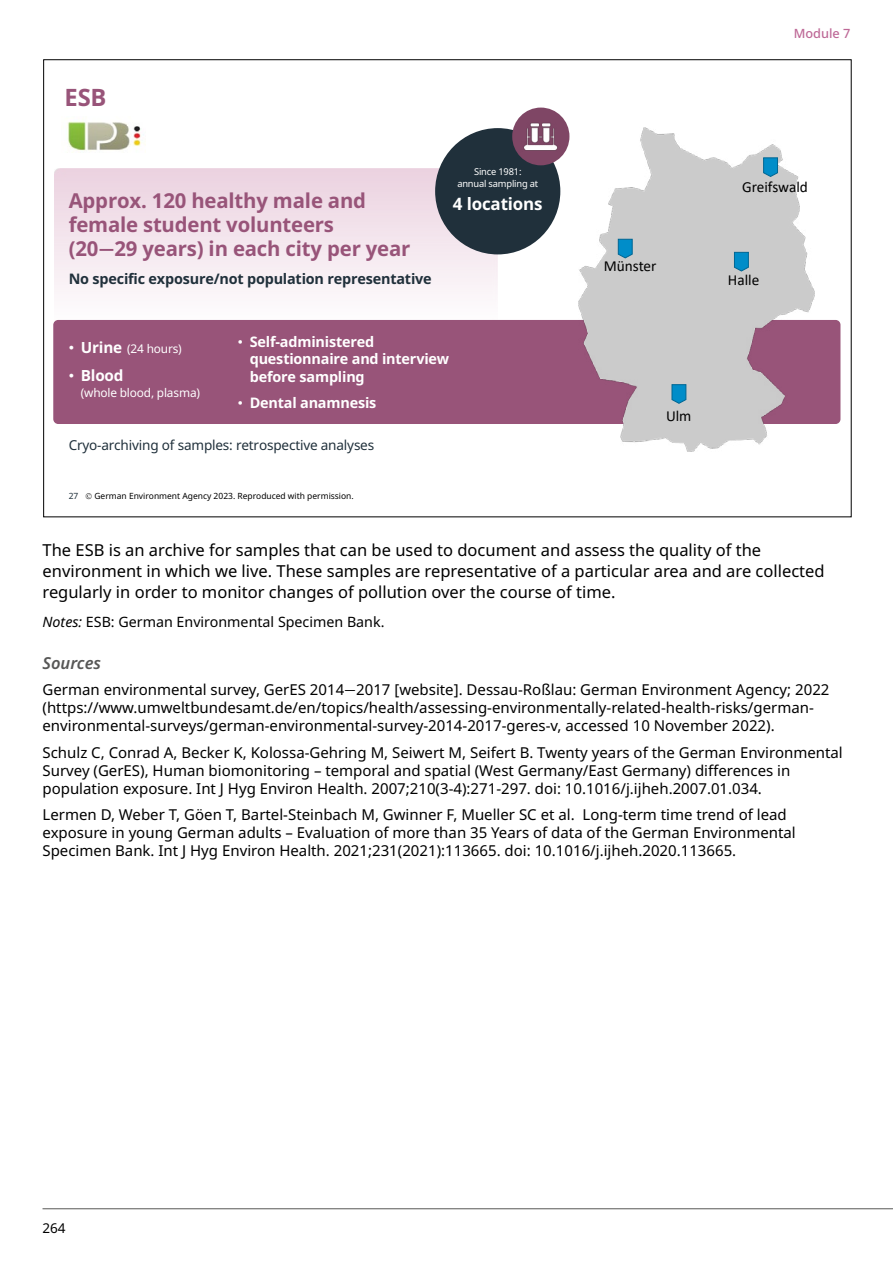
<style>
.page{position:relative;width:893px;height:1263px;background:#fff}
.page>*{position:absolute;margin:0;border:0;box-sizing:border-box;transform-origin:0 0}
.t1{font:700 24px "Noto Sans";color:#985479}
.t2{font:700 20.55px/24.3px "Noto Sans";letter-spacing:-.01em;color:#985479}
.t3{font:700 17.1px "Noto Sans";letter-spacing:-.01em;color:#fff}
.Testo{font:16.5px/21px "Noto Sans";color:#000}
.Titolo_ref{font:italic 600 16.5px "Noto Sans";color:#575756}
.t4{font:15.45px "Calibri";color:#000}
.t5{font:700 15.45px "Noto Sans";letter-spacing:-.01em;color:#fff}
.testo_ref{font:15px/18px "Noto Sans";color:#000}
.t6{font:700 14.55px/17.5px "Noto Sans";letter-spacing:-.015em;color:#fff}
.t7{font:700 14.55px "Noto Sans";letter-spacing:-.015em;color:#20303b}
.nota_rientra{font:14.25px "Noto Sans";color:#000}
.t8{font:13.65px "Noto Sans";letter-spacing:-.015em;color:#20303b}
.t9{font:13.5px "Noto Sans";color:#000}
.t10{font:500 12.75px "Noto Sans";color:#be6997}
.t11{font:12px "Noto Sans";letter-spacing:-.015em;color:#fff}
.t12{font:9.45px/11.9px "Noto Sans";letter-spacing:-.02em;color:#fff;text-align:center}
.t13{font:8.55px "Noto Sans";color:#000}
.t14{font:8.55px "Noto Sans";color:#20303b}
.s1{font-family:"Lato";color:#985379}
.s2{font-family:"Arial";font-size:15.45px}
.s3{font-weight:700;font-size:15.45px}
.s4{font-family:"Arial";font-weight:400}
.s5{font-style:italic}
.s6{font-family:"Lato"}
</style>
<div class="page">
<hr style="left:43px;top:1208px;width:850px;height:1px;background:#575756">
<img style="left:54px;top:168px;width:444px;height:153px">
<div style="left:53px;top:320px;width:787px;height:104px;background:#985479;border-radius:5px"></div>
<img style="left:67px;top:121px;width:74px;height:30px">
<div style="left:435px;top:128px;width:125px;height:126px;background:#20303b;border-radius:50%"></div>
<div style="left:512px;top:108px;width:57px;height:57px;background:#7f4665;border-radius:50%"></div>
<img style="left:523px;top:123px;width:35px;height:28px">
<img style="left:578px;top:128px;width:237px;height:324px">
<svg style="left:617px;top:238px;width:16px;height:21px"></svg>
<svg style="left:734px;top:251px;width:15px;height:21px"></svg>
<svg style="left:763px;top:157px;width:15px;height:20px"></svg>
<svg style="left:671px;top:384px;width:16px;height:20px"></svg>
<p class="t1" style="left:65px;top:81px;width:43px">ESB</p>
<p class="t2" style="left:69px;top:189px;width:343px">Approx. 120 healthy male and female student volunteers<br>(20<span class="s1">—</span>29 years) in each city per year</p>
<p class="t7" style="left:69px;top:268px;width:364px">No specific exposure/not population representative</p>
<p class="t12" style="left:457px;top:166px;width:82px">Since 1981:<br>annual sampling at</p>
<p class="t3" style="left:453px;top:191px;width:91px">4 locations</p>
<p class="t11" style="left:69px;top:340px;width:115px"><span class="s2">•</span> <span class="s3">Urine</span> (24 hours)</p>
<p class="t5" style="left:69px;top:365px;width:56px"><span class="s4">•</span> Blood</p>
<p class="t11" style="left:81px;top:384px;width:121px">(whole blood, plasma)</p>
<p class="t6" style="left:250px;top:333px;width:201px;text-indent:-12px"><span class="s4">•</span> Self-administered questionnaire and interview before sampling</p>
<p class="t6" style="left:238px;top:394px;width:140px"><span class="s4">•</span> Dental anamnesis</p>
<p class="t8" style="left:69px;top:436px;width:307px">Cryo-archiving of samples: retrospective analyses</p>
<p class="t14" style="left:69px;top:489px;width:11px">27</p>
<p class="t13" style="left:94px;top:490px;width:261px">German Environment Agency 2023. Reproduced with permission.</p>
<p class="t10" style="left:794px;top:24px;width:58px">Module 7</p>
<p class="t4" style="left:604px;top:255px;width:54px">Münster</p>
<p class="t4" style="left:742px;top:176px;width:67px">Greifswald</p>
<p class="t4" style="left:728px;top:269px;width:33px">Halle</p>
<p class="t4" style="left:666px;top:405px;width:27px">Ulm</p>
<p class="Testo" style="left:43px;top:539px;width:784px">The ESB is an archive for samples that can be used to document and assess the quality of the environment in which we live. These samples are representative of a particular area and are collected regularly in order to monitor changes of pollution over the course of time.</p>
<p class="nota_rientra" style="left:43px;top:612px;width:343px"><span class="s5">Notes:</span> ESB: German Environmental Specimen Bank.</p>
<p class="Titolo_ref" style="left:43px;top:651px;width:60px">Sources</p>
<p class="testo_ref" style="left:43px;top:681px;width:788px">German environmental survey, GerES 2014<span class="s6">—</span>2017 [website]. Dessau-Roßlau: German Environment Agency; 2022 (https://www.umweltbundesamt.de/en/topics/health/assessing-environmentally-related-health-risks/german&shy;environmental-surveys/german-environmental-survey-2014-2017-geres-v, accessed 10 November 2022).</p>
<p class="testo_ref" style="left:43px;top:743px;width:802px">Schulz C, Conrad A, Becker K, Kolossa-Gehring M, Seiwert M, Seifert B. Twenty years of the German Environmental<br>Survey (GerES), Human biomonitoring – temporal and spatial (West Germany/East Germany) differences in population exposure. Int J Hyg Environ Health. 2007;210(3-4):271-297. doi: 10.1016/j.ijheh.2007.01.034.</p>
<p class="testo_ref" style="left:43px;top:806px;width:755px">Lermen D, Weber T, Göen T, Bartel-Steinbach M, Gwinner F, Mueller SC et al. Long-term time trend of lead exposure in young German adults – Evaluation of more than 35 Years of data of the German Environmental<br>Specimen Bank. Int J Hyg Environ Health. 2021;231(2021):113665. doi: 10.1016/j.ijheh.2020.113665.</p>
<p class="t9" style="left:43px;top:1218px;width:25px">264</p>
</div>
